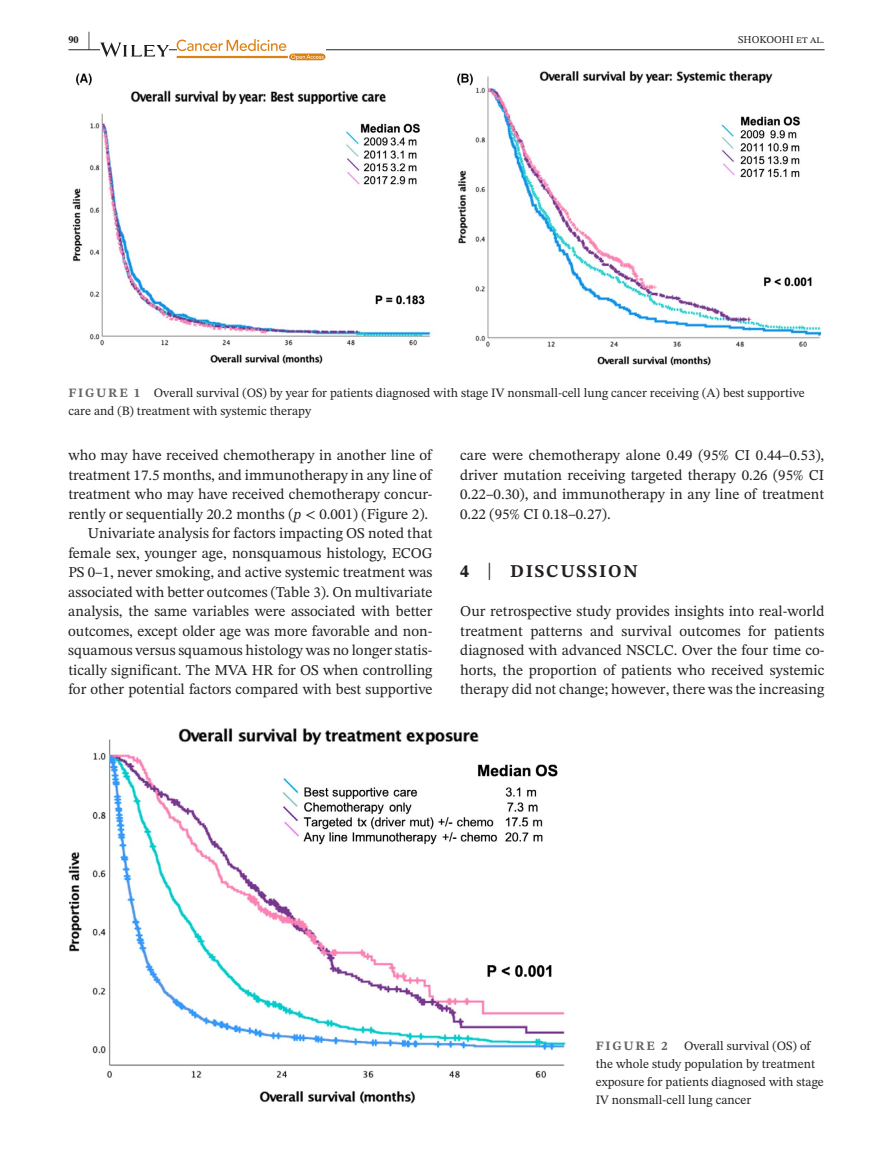
<style>
.page{position:relative;width:893px;height:1174px;background:#fff}
.page>*{position:absolute;margin:0;border:0;box-sizing:border-box;transform-origin:0 0}
.t1{font:700 18px "STIX Two Text";letter-spacing:.1em;color:#231f20}
.t2{font:15px/19.5px "STIX Two Text";color:#231f20;text-align:justify}
.t3{font:12.75px/18px "STIX Two Text";color:#231f20}
.t4{font:700 12.75px "STIX Two Text";letter-spacing:.14em;color:#636366}
.t5{font:10.5px "STIX Two Text";color:#231f20}
.t6{font:700 10.5px "STIX Two Text";color:#231f20}
.s1{font-size:21px}
.s2{font-weight:700;color:#636366}
.s3{font-style:italic}
.s4{font-weight:400;font-size:23.7px}
</style>
<div class="page">
<hr style="left:68px;top:49px;width:756px;height:1px;background:#231f20">
<svg style="left:100px;top:43px;width:69px;height:14px"></svg>
<svg style="left:177px;top:39px;width:149px;height:21px"></svg>
<img style="left:72px;top:71px;width:749px;height:294px">
<img style="left:68px;top:728px;width:498px;height:376px">
<p class="t6" style="left:68px;top:32px;width:24px">90 <span class="s1">|</span></p>
<p class="t5" style="left:738px;top:32px;width:88px">SHOKOOHI et al.</p>
<p class="t3" style="left:68px;top:384px;width:738px"><span class="s2">FIGURE 1</span> Overall survival (OS) by year for patients diagnosed with stage IV nonsmall-cell lung cancer receiving (A) best supportive care and (B) treatment with systemic therapy</p>
<p class="t2" style="left:68px;top:445px;width:366px;text-align:right">who may have received chemotherapy in another line of treatment 17.5 months, and immunotherapy in any line of treatment who may have received chemotherapy concur&shy;rently or sequentially 20.2 months (<span class="s3">p</span> &lt; 0.001) (Figure 2).<br>Univariate analysis for factors impacting OS noted that female sex, younger age, nonsquamous histology, ECOG PS 0–1, never smoking, and active systemic treatment was associated with better outcomes (Table 3). On multivariate analysis, the same variables were associated with better outcomes, except older age was more favorable and non&shy;squamous versus squamous histology was no longer statis&shy;tically significant. The MVA HR for OS when controlling for other potential factors compared with best supportive</p>
<p class="t2" style="left:460px;top:445px;width:366px">care were chemotherapy alone 0.49 (95% CI 0.44–0.53), driver mutation receiving targeted therapy 0.26 (95% CI 0.22–0.30), and immunotherapy in any line of treatment 0.22 (95% CI 0.18–0.27).</p>
<p class="t1" style="left:460px;top:558px;width:179px">4 <span class="s4">|</span> DISCUSSION</p>
<p class="t2" style="left:460px;top:601px;width:366px">Our retrospective study provides insights into real-world treatment patterns and survival outcomes for patients diagnosed with advanced NSCLC. Over the four time co&shy;horts, the proportion of patients who received systemic therapy did not change; however, there was the increasing</p>
<p class="t3" style="left:596px;top:1036px;width:230px;text-indent:88px">Overall survival (OS) of the whole study population by treatment exposure for patients diagnosed with stage IV nonsmall-cell lung cancer</p>
<p class="t4" style="left:596px;top:1036px;width:73px">FIGURE 2</p>
</div>
